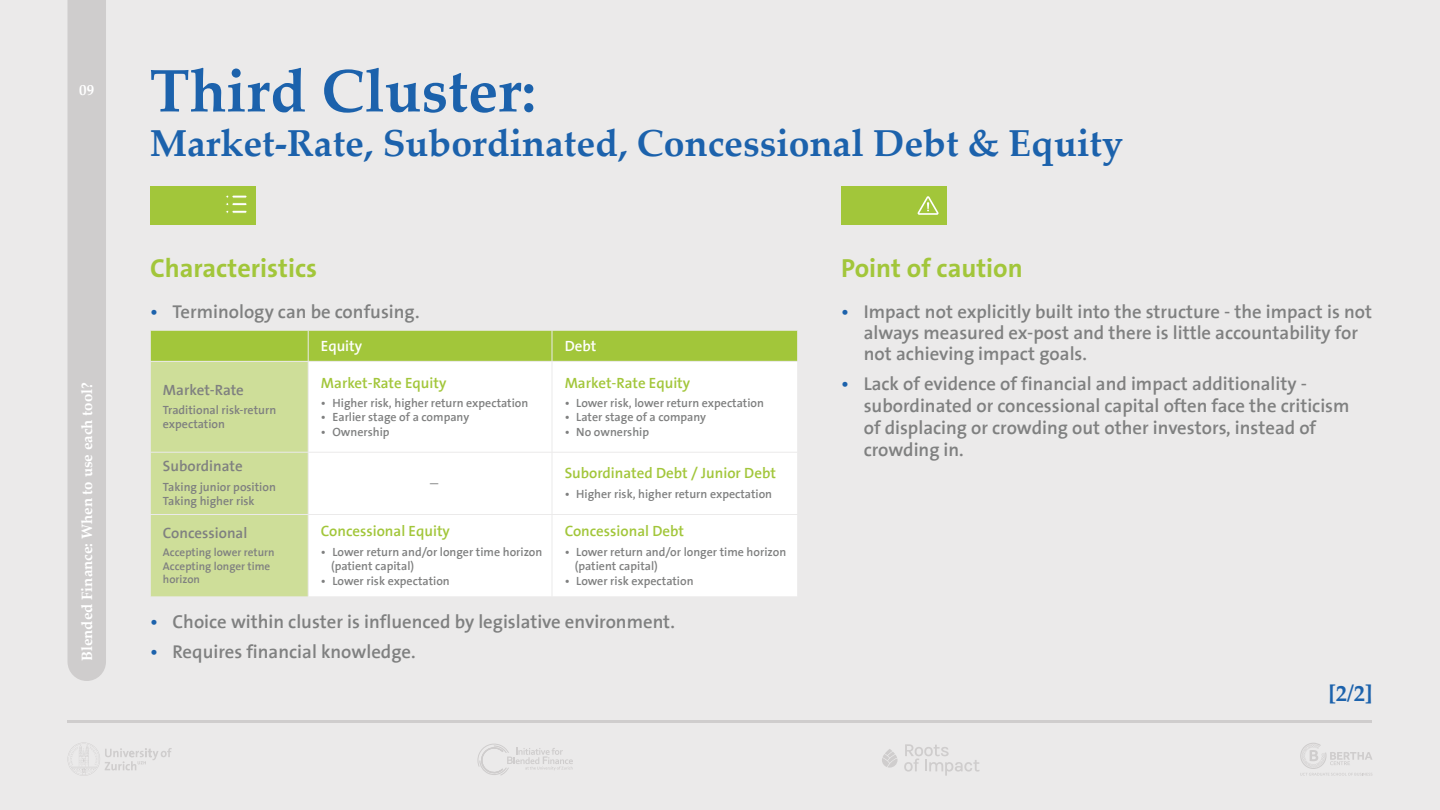
<style>
.page{position:relative;width:1440px;height:810px;background:#ebeaea}
.page>*{position:absolute;margin:0;border:0;box-sizing:border-box;transform-origin:0 0}
.t1{font:700 60px "Palatino Linotype";color:#1c62ac}
.t2{font:700 37.5px "Palatino Linotype";color:#1c62ac}
.t3{font:700 26.25px "The Sans B7";color:#a2c63a}
.t4{font:700 22.5px "Palatino Linotype";color:#1c62ac}
.t5{font:600 18.75px/21.8px "The Sans B6";color:#7f8080}
.t6{font:600 15px "The Sans B6";color:#a2c63a}
.t7{font:700 15px "Palatino Linotype";color:#fff}
.t8{font:600 15px "The Sans B6";color:#7f8080}
.t9{font:600 15px "The Sans B6";color:#fff}
.t10{font:600 12px/14.4px "The Sans B6";color:#7f8080}
.t11{font:600 11.25px/13.5px "The Sans B6";color:#7f8080}
.t12{font:600 11.18px "The Sans B6";color:#7f8080;scale:3.1 1}
.s1{color:#1c62ac}
</style>
<div class="page">
<svg style="left:68px;top:743px;width:104px;height:33px"></svg>
<svg style="left:477px;top:743px;width:96px;height:32px"></svg>
<svg style="left:904px;top:744px;width:76px;height:32px"></svg>
<svg style="left:882px;top:749px;width:16px;height:19px"></svg>
<svg style="left:1300px;top:743px;width:72px;height:33px"></svg>
<hr style="left:68px;top:721px;width:1304px;height:2px;background:#cfcdcd">
<div style="left:68px;top:0;width:38px;height:681px;background:#cfcdcd"></div>
<div style="left:842px;top:186px;width:105px;height:39px;background:#a2c63a"></div>
<svg style="left:918px;top:196px;width:21px;height:19px"></svg>
<div style="left:150px;top:186px;width:106px;height:39px;background:#a2c63a"></div>
<svg style="left:226px;top:195px;width:21px;height:19px"></svg>
<svg style="left:151px;top:331px;width:646px;height:266px"></svg>
<div style="left:309px;top:362px;width:488px;height:235px;background:#fff"></div>
<hr style="left:308px;top:331px;width:1px;height:30px;background:#ebeaea">
<hr style="left:552px;top:331px;width:1px;height:30px;background:#ebeaea">
<hr style="left:150px;top:361px;width:158px;height:1px;background:#ebeaea">
<hr style="left:308px;top:361px;width:244px;height:1px;background:#ebeaea">
<hr style="left:308px;top:362px;width:1px;height:90px;background:#ebeaea">
<hr style="left:552px;top:361px;width:246px;height:1px;background:#ebeaea">
<hr style="left:552px;top:362px;width:1px;height:90px;background:#ebeaea">
<hr style="left:150px;top:452px;width:158px;height:1px;background:#ebeaea">
<hr style="left:308px;top:452px;width:244px;height:1px;background:#ebeaea">
<hr style="left:308px;top:453px;width:1px;height:61px;background:#ebeaea">
<hr style="left:552px;top:452px;width:246px;height:1px;background:#ebeaea">
<hr style="left:552px;top:453px;width:1px;height:61px;background:#ebeaea">
<hr style="left:150px;top:514px;width:158px;height:1px;background:#ebeaea">
<hr style="left:308px;top:514px;width:244px;height:1px;background:#ebeaea">
<hr style="left:308px;top:515px;width:1px;height:82px;background:#ebeaea">
<hr style="left:552px;top:514px;width:246px;height:1px;background:#ebeaea">
<hr style="left:552px;top:515px;width:1px;height:82px;background:#ebeaea">
<p class="t7" style="left:79px;top:79px;width:16px">09</p>
<p class="t7" style="left:76px;top:661px;width:280px;rotate:-90deg">Blended Finance: When to use each tool?</p>
<h1 class="t1" style="left:150px;top:48px;width:388px">Third Cluster:</h1>
<h2 class="t2" style="left:150px;top:117px;width:975px">Market-Rate, Subordinated, Concessional Debt &amp; Equity</h2>
<h3 class="t3" style="left:150px;top:255px;width:169px">Characteristics</h3>
<p class="t5" style="left:150px;top:302px;width:271px"><span class="s1">•</span> Terminology can be confusing.</p>
<p class="t8" style="left:163px;top:382px;width:82px">Market-Rate</p>
<p class="t10" style="left:163px;top:403px;width:115px">Traditional risk-return expectation</p>
<p class="t9" style="left:321px;top:338px;width:43px">Equity</p>
<p class="t9" style="left:565px;top:338px;width:33px">Debt</p>
<p class="t6" style="left:321px;top:375px;width:127px">Market-Rate Equity</p>
<p class="t10" style="left:321px;top:396px;width:209px">• Higher risk, higher return expectation</p>
<p class="t10" style="left:321px;top:411px;width:150px">• Earlier stage of a company</p>
<p class="t10" style="left:321px;top:425px;width:70px">• Ownership</p>
<p class="t6" style="left:565px;top:375px;width:127px">Market-Rate Equity</p>
<p class="t10" style="left:565px;top:396px;width:201px">• Lower risk, lower return expectation</p>
<p class="t10" style="left:565px;top:411px;width:143px">• Later stage of a company</p>
<p class="t10" style="left:565px;top:425px;width:86px">• No ownership</p>
<p class="t8" style="left:163px;top:458px;width:81px">Subordinate</p>
<p class="t10" style="left:163px;top:480px;width:114px">Taking junior position<br>Taking higher risk</p>
<p class="t12" style="left:428px;top:477px;width:5px">-</p>
<p class="t8" style="left:163px;top:525px;width:86px">Concessional</p>
<p class="t11" style="left:163px;top:546px;width:113px">Accepting lower return<br>Accepting longer time horizon</p>
<p class="t6" style="left:321px;top:524px;width:131px">Concessional Equity</p>
<p class="t10" style="left:331px;top:545px;width:213px;text-indent:-10px">• Lower return and/or longer time horizon (patient capital)</p>
<p class="t10" style="left:321px;top:574px;width:130px">• Lower risk expectation</p>
<p class="t6" style="left:565px;top:466px;width:213px">Subordinated Debt / Junior Debt</p>
<p class="t10" style="left:565px;top:487px;width:209px">• Higher risk, higher return expectation</p>
<p class="t6" style="left:565px;top:524px;width:121px">Concessional Debt</p>
<p class="t10" style="left:575px;top:545px;width:213px;text-indent:-10px">• Lower return and/or longer time horizon (patient capital)</p>
<p class="t10" style="left:565px;top:574px;width:130px">• Lower risk expectation</p>
<p class="t5" style="left:150px;top:612px;width:527px"><span class="s1">•</span> Choice within cluster is influenced by legislative environment.</p>
<p class="t5" style="left:150px;top:642px;width:267px"><span class="s1">•</span> Requires financial knowledge.</p>
<h3 class="t3" style="left:841px;top:255px;width:183px">Point of caution</h3>
<p class="t5" style="left:864px;top:302px;width:510px;line-height:21px;text-indent:-22px"><span class="s1">•</span> Impact not explicitly built into the structure - the impact is not always measured ex-post and there is little accountability for not achieving impact goals.</p>
<p class="t5" style="left:864px;top:374px;width:487px;text-indent:-22px"><span class="s1">•</span> Lack of evidence of financial and impact additionality - subordinated or concessional capital often face the criticism of displacing or crowding out other investors, instead of crowding in.</p>
<p class="t4" style="left:1328px;top:677px;width:46px">[2/2]</p>
</div>
